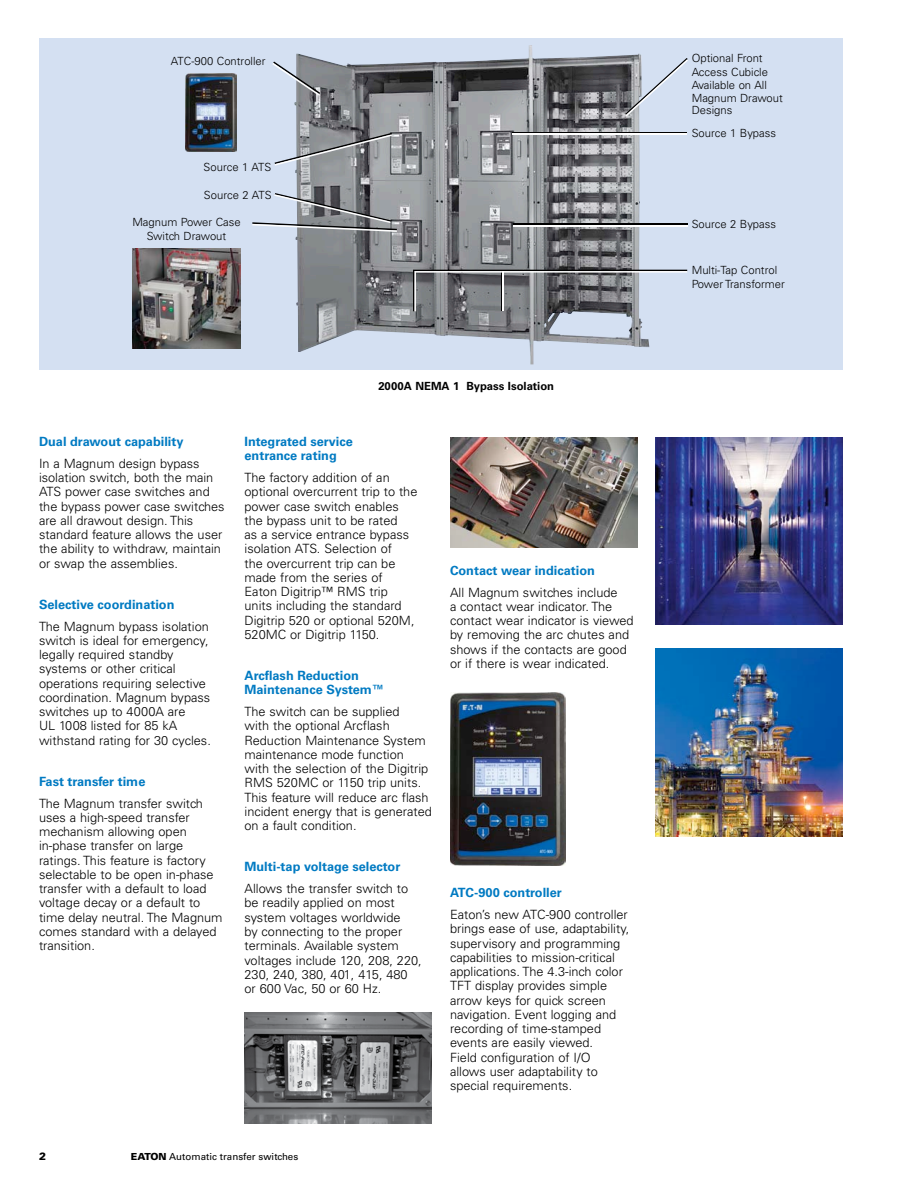
<style>
.page{position:relative;width:918px;height:1188px;background:#fff}
.page>*{position:absolute;margin:0;border:0;box-sizing:border-box;transform-origin:0 0}
.t1{font:300 12.75px/14.2px "Univers LT Std";color:#000}
.t2{font:700 12.75px/14.2px "Univers LT Std";color:#007ac2}
.t3{font:300 11.25px/13.8px "Univers LT Std";color:#000}
.t4{font:700 11.25px "Univers LT Std";color:#000}
.t5{font:900 10.5px "Univers LT Std";color:#000}
.t6{font:9.75px "Univers LT Std";color:#000}
.s1{font-weight:900}
</style>
<div class="page">
<div style="left:39px;top:39px;width:804px;height:331px;background:#d4e0f2"></div>
<img style="left:294px;top:45px;width:355px;height:319px">
<hr style="left:512px;top:132px;width:175px;height:1px;background:#000">
<hr style="left:513px;top:223px;width:174px;height:2px;background:#000">
<img style="left:244px;top:1013px;width:188px;height:110px">
<img style="left:450px;top:437px;width:187px;height:110px">
<img style="left:450px;top:693px;width:115px;height:172px">
<img style="left:655px;top:437px;width:187px;height:188px">
<img style="left:655px;top:649px;width:187px;height:187px">
<svg style="left:625px;top:58px;width:63px;height:58px"></svg>
<svg style="left:273px;top:62px;width:47px;height:33px"></svg>
<svg style="left:275px;top:133px;width:117px;height:33px"></svg>
<svg style="left:252px;top:193px;width:145px;height:39px"></svg>
<hr style="left:512px;top:134px;width:175px;height:1px;background:#fff">
<hr style="left:513px;top:225px;width:174px;height:1px;background:#fff">
<svg style="left:413px;top:270px;width:274px;height:41px"></svg>
<hr style="left:502px;top:271px;width:2px;height:40px;background:#fff">
<img style="left:133px;top:249px;width:107px;height:99px">
<img style="left:185px;top:73px;width:52px;height:79px">
<p class="t3" style="left:171px;top:54px;width:96px">ATC-900 Controller</p>
<p class="t3" style="left:204px;top:160px;width:69px">Source 1 ATS</p>
<p class="t3" style="left:204px;top:188px;width:69px">Source 2 ATS</p>
<p class="t3" style="left:132px;top:215px;width:110px;text-align:center">Magnum Power Case<br>Switch Drawout</p>
<p class="t4" style="left:378px;top:379px;width:177px">2000A NEMA 1 Bypass Isolation</p>
<p class="t2" style="left:39px;top:435px;width:146px">Dual drawout capability</p>
<p class="t1" style="left:39px;top:456px;width:187px">In a Magnum design bypass isolation switch, both the main<br>ATS power case switches and the bypass power case switches are all drawout design. This standard feature allows the user the ability to withdraw, maintain or swap the assemblies.</p>
<p class="t2" style="left:39px;top:597px;width:137px">Selective coordination</p>
<p class="t1" style="left:39px;top:619px;width:173px">The Magnum bypass isolation switch is ideal for emergency, legally required standby systems or other critical operations requiring selective coordination. Magnum bypass switches up to 4000A are<br>UL 1008 listed for 85 kA withstand rating for 30 cycles.</p>
<p class="t2" style="left:39px;top:774px;width:108px">Fast transfer time</p>
<p class="t1" style="left:39px;top:796px;width:185px">The Magnum transfer switch uses a high-speed transfer mechanism allowing open in-phase transfer on large ratings. This feature is factory selectable to be open in-phase transfer with a default to load voltage decay or a default to time delay neutral. The Magnum comes standard with a delayed transition.</p>
<p class="t2" style="left:245px;top:435px;width:110px">Integrated service entrance rating</p>
<p class="t1" style="left:245px;top:471px;width:174px">The factory addition of an optional overcurrent trip to the power case switch enables the bypass unit to be rated<br>as a service entrance bypass isolation ATS. Selection of<br>the overcurrent trip can be made from the series of<br>Eaton Digitrip™ RMS trip units including the standard<br>Digitrip 520 or optional 520M,<br>520MC or Digitrip 1150.</p>
<p class="t2" style="left:245px;top:669px;width:142px">Arcflash Reduction<br>Maintenance System™</p>
<p class="t1" style="left:245px;top:705px;width:189px">The switch can be supplied<br>with the optional Arcflash<br>Reduction Maintenance System maintenance mode function<br>with the selection of the Digitrip<br>RMS 520MC or 1150 trip units.<br>This feature will reduce arc flash incident energy that is generated on a fault condition.</p>
<p class="t2" style="left:245px;top:860px;width:157px">Multi-tap voltage selector</p>
<p class="t1" style="left:245px;top:882px;width:179px">Allows the transfer switch to be readily applied on most system voltages worldwide<br>by connecting to the proper terminals. Available system voltages include 120, 208, 220,<br>230, 240, 380, 401, 415, 480 or 600 Vac, 50 or 60 Hz.</p>
<p class="t2" style="left:450px;top:563px;width:146px">Contact wear indication</p>
<p class="t1" style="left:450px;top:585px;width:185px">All Magnum switches include<br>a contact wear indicator. The contact wear indicator is viewed by removing the arc chutes and shows if the contacts are good or if there is wear indicated.</p>
<p class="t2" style="left:450px;top:886px;width:113px">ATC-900 controller</p>
<p class="t1" style="left:450px;top:908px;width:181px">Eaton’s new ATC-900 controller brings ease of use, adaptability, supervisory and programming capabilities to mission-critical applications. The 4.3-inch color<br>TFT display provides simple arrow keys for quick screen navigation. Event logging and recording of time-stamped events are easily viewed.<br>Field configuration of I/O allows user adaptability to special requirements.</p>
<p class="t5" style="left:39px;top:1150px;width:9px">2</p>
<p class="t6" style="left:131px;top:1151px;width:169px"><span class="s1">EATON</span> Automatic transfer switches</p>
<p class="t3" style="left:692px;top:51px;width:78px">Optional Front<br>Access Cubicle</p>
<p class="t3" style="left:692px;top:79px;width:93px;line-height:12.8px">Available on All<br>Magnum Drawout<br>Designs</p>
<p class="t3" style="left:692px;top:126px;width:86px">Source 1 Bypass</p>
<p class="t3" style="left:692px;top:217px;width:86px">Source 2 Bypass</p>
<p class="t3" style="left:692px;top:263px;width:95px">Multi-Tap Control<br>Power Transformer</p>
</div>
